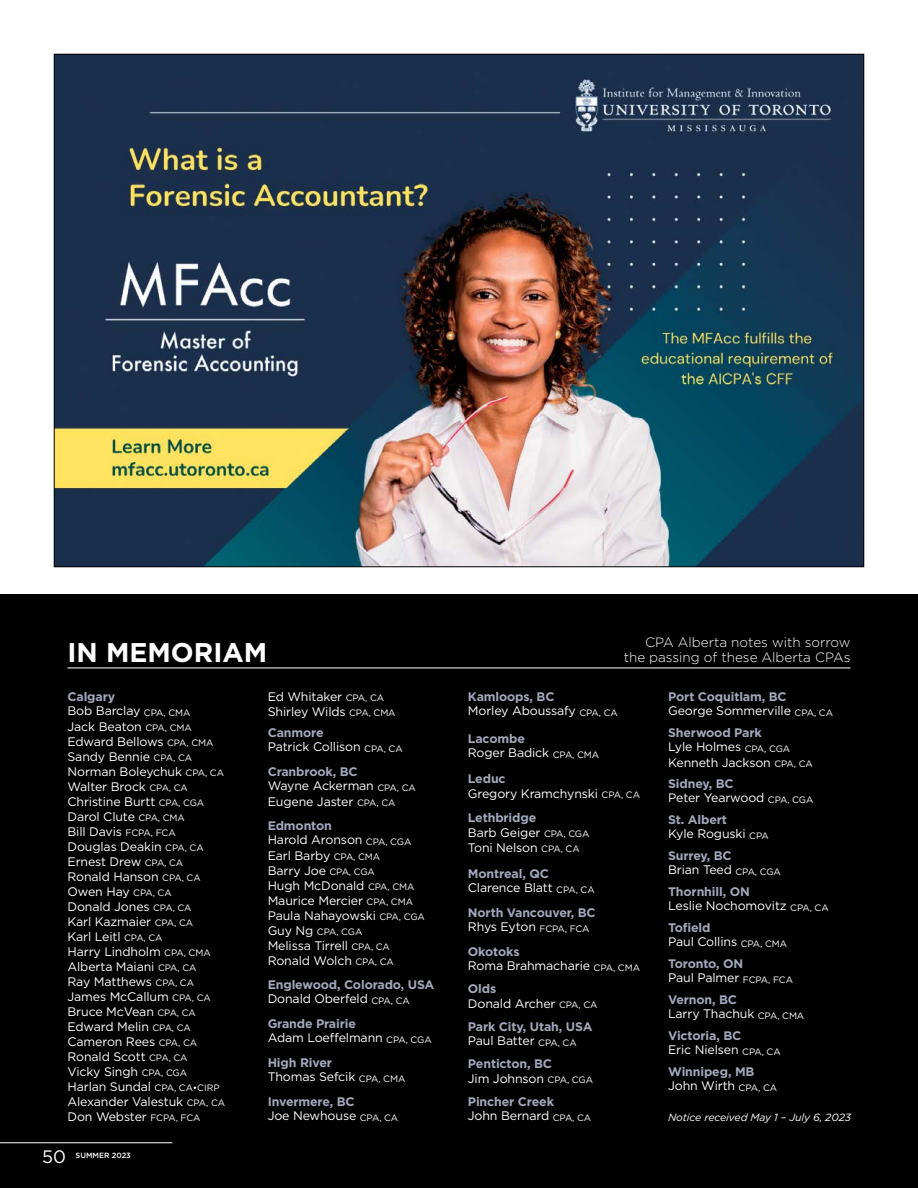
<style>
.page{position:relative;width:918px;height:1188px;background:#fff}
.page>*{position:absolute;margin:0;border:0;box-sizing:border-box;transform-origin:0 0}
.t1{font:700 27px "Gotham";color:#fff}
.t2{font:18px "Gotham";color:#fff}
.t3{font:300 13.5px/15px "Gotham";color:#fff;text-align:right}
.t4{font:12.3px/15px "Gotham";letter-spacing:-.01em;color:#fff}
.t5{font:700 12.3px/15px "Gotham";letter-spacing:-.01em;color:#a2a8bc}
.t6{font:italic 10.5px "Gotham";letter-spacing:-.01em;color:#fff}
.t7{font:9.3px "Gotham";letter-spacing:-.02em;color:#fff}
.t8{font:500 7.5px "Gotham";color:#fff}
.s1{font-weight:700;color:#a2a8bc}
.s2{font-size:9.3px}
.s3{font-size:12.3px}
.s4{font-weight:400;color:#fff}
.s5{font-weight:400;font-size:9.3px;color:#fff}
</style>
<div class="page">
<div style="left:0;top:594px;width:918px;height:594px;background:#000"></div>
<hr style="left:68px;top:668px;width:782px;height:1px;background:#fff">
<img style="left:56px;top:56px;width:806px;height:509px">
<hr style="left:0;top:1142px;width:172px;height:1px;background:#fff">
<h1 class="t1" style="left:68px;top:634px;width:201px">IN MEMORIAM</h1>
<p class="t3" style="left:624px;top:634px;width:228px">CPA Alberta notes with sorrow the passing of these Alberta CPAs</p>
<p class="t4" style="left:68px;top:688px;width:159px"><span class="s1">Calgary<br></span>Bob Barclay <span class="s2">CPA, CMA<br></span>Jack Beaton <span class="s2">CPA, CMA<br></span>Edward Bellows <span class="s2">CPA, CMA<br></span>Sandy Bennie <span class="s2">CPA, CA<br></span>Norman Boleychuk <span class="s2">CPA, CA<br></span>Walter Brock <span class="s2">CPA, CA<br></span>Christine Burtt <span class="s2">CPA, CGA<br></span>Darol Clute <span class="s2">CPA, CMA<br></span>Bill Davis <span class="s2">FCPA, FCA<br></span>Douglas Deakin <span class="s2">CPA, CA<br></span>Ernest Drew <span class="s2">CPA, CA<br></span>Ronald Hanson <span class="s2">CPA, CA<br></span>Owen Hay <span class="s2">CPA, CA<br></span>Donald Jones <span class="s2">CPA, CA<br></span>Karl Kazmaier <span class="s2">CPA, CA<br></span>Karl Leitl <span class="s2">CPA, CA<br></span>Harry Lindholm <span class="s2">CPA, CMA<br></span>Alberta Maiani <span class="s2">CPA, CA<br></span>Ray Matthews <span class="s2">CPA, CA<br></span>James McCallum <span class="s2">CPA, CA<br></span>Bruce McVean <span class="s2">CPA, CA<br></span>Edward Melin <span class="s2">CPA, CA<br></span>Cameron Rees <span class="s2">CPA, CA<br></span>Ronald Scott <span class="s2">CPA, CA<br></span>Vicky Singh <span class="s2">CPA, CGA<br></span>Harlan Sundal <span class="s2">CPA, CA•CIRP<br></span>Alexander Valestuk <span class="s2">CPA, CA<br></span>Don Webster <span class="s2">FCPA, FCA</span></p>
<p class="t4" style="left:268px;top:688px;width:129px">Ed Whitaker <span class="s2">CPA, CA<br></span>Shirley Wilds <span class="s2">CPA, CMA</span></p>
<p class="t4" style="left:268px;top:724px;width:136px"><span class="s1">Canmore<br></span>Patrick Collison <span class="s2">CPA, CA</span></p>
<p class="t4" style="left:268px;top:763px;width:150px"><span class="s1">Cranbrook, BC<br></span>Wayne Ackerman <span class="s2">CPA, CA<br></span>Eugene Jaster <span class="s2">CPA, CA</span></p>
<p class="t4" style="left:268px;top:817px;width:159px"><span class="s1">Edmonton<br></span>Harold Aronson <span class="s2">CPA, CGA<br></span>Earl Barby <span class="s2">CPA, CMA<br></span>Barry Joe <span class="s2">CPA, CGA<br></span>Hugh McDonald <span class="s2">CPA, CMA<br></span>Maurice Mercier <span class="s2">CPA, CMA<br></span>Paula Nahayowski <span class="s2">CPA, CGA</span></p>
<p class="t7" style="left:268px;top:925px;width:96px"><span class="s3">Guy Ng</span> CPA, CGA</p>
<p class="t4" style="left:268px;top:937px;width:128px">Melissa Tirrell <span class="s2">CPA, CA<br></span>Ronald Wolch <span class="s2">CPA, CA</span></p>
<p class="t5" style="left:268px;top:977px;width:168px">Englewood, Colorado, USA<br><span class="s4">Donald Oberfeld</span> <span class="s5">CPA, CA</span></p>
<p class="t4" style="left:268px;top:1015px;width:166px"><span class="s1">Grande Prairie<br></span>Adam Loeffelmann <span class="s2">CPA, CGA</span></p>
<p class="t4" style="left:268px;top:1054px;width:139px"><span class="s1">High River<br></span>Thomas Sefcik <span class="s2">CPA, CMA</span></p>
<p class="t5" style="left:268px;top:1094px;width:132px">Invermere, BC<br><span class="s4">Joe Newhouse</span> <span class="s5">CPA, CA</span></p>
<h2 class="t2" style="left:42px;top:1145px;width:25px">50</h2>
<p class="t8" style="left:76px;top:1150px;width:57px">SUMMER 2023</p>
<p class="t4" style="left:468px;top:688px;width:151px"><span class="s1">Kamloops, BC<br></span>Morley Aboussafy <span class="s2">CPA, CA</span></p>
<p class="t4" style="left:468px;top:730px;width:133px"><span class="s1">Lacombe<br></span>Roger Badick <span class="s2">CPA, CMA</span></p>
<p class="t4" style="left:468px;top:771px;width:174px"><span class="s1">Leduc<br></span>Gregory Kramchynski <span class="s2">CPA, CA</span></p>
<p class="t4" style="left:468px;top:810px;width:123px"><span class="s1">Lethbridge<br></span>Barb Geiger <span class="s2">CPA, CGA<br></span>Toni Nelson <span class="s2">CPA, CA</span></p>
<p class="t4" style="left:468px;top:865px;width:128px"><span class="s1">Montreal, QC<br></span>Clarence Blatt <span class="s2">CPA, CA</span></p>
<p class="t5" style="left:468px;top:905px;width:129px">North Vancouver, BC<br><span class="s4">Rhys Eyton</span> <span class="s5">FCPA, FCA</span></p>
<p class="t4" style="left:468px;top:943px;width:174px"><span class="s1">Okotoks<br></span>Roma Brahmacharie <span class="s2">CPA, CMA</span></p>
<p class="t4" style="left:468px;top:981px;width:131px"><span class="s1">Olds<br></span>Donald Archer <span class="s2">CPA, CA</span></p>
<p class="t5" style="left:468px;top:1019px;width:126px">Park City, Utah, USA<br><span class="s4">Paul Batter</span> <span class="s5">CPA, CA</span></p>
<p class="t5" style="left:468px;top:1056px;width:127px">Penticton, BC<br><span class="s4">Jim Johnson</span> <span class="s5">CPA, CGA</span></p>
<p class="t5" style="left:468px;top:1094px;width:125px">Pincher Creek<br><span class="s4">John Bernard</span> <span class="s5">CPA, CA</span></p>
<p class="t4" style="left:668px;top:688px;width:166px"><span class="s1">Port Coquitlam, BC<br></span>George Sommerville <span class="s2">CPA, CA</span></p>
<p class="t4" style="left:668px;top:724px;width:146px"><span class="s1">Sherwood Park<br></span>Lyle Holmes <span class="s2">CPA, CGA<br></span>Kenneth Jackson <span class="s2">CPA, CA</span></p>
<p class="t4" style="left:668px;top:775px;width:147px"><span class="s1">Sidney, BC<br></span>Peter Yearwood <span class="s2">CPA, CGA</span></p>
<p class="t4" style="left:668px;top:811px;width:102px"><span class="s1">St. Albert<br></span>Kyle Roguski <span class="s2">CPA</span></p>
<p class="t5" style="left:668px;top:848px;width:114px">Surrey, BC<br><span class="s4">Brian Teed</span> <span class="s5">CPA, CGA</span></p>
<p class="t4" style="left:668px;top:883px;width:162px"><span class="s1">Thornhill, ON<br></span>Leslie Nochomovitz <span class="s2">CPA, CA</span></p>
<p class="t4" style="left:668px;top:919px;width:121px"><span class="s1">Tofield<br></span>Paul Collins <span class="s2">CPA, CMA</span></p>
<p class="t5" style="left:668px;top:956px;width:126px">Toronto, ON<br><span class="s4">Paul Palmer</span> <span class="s5">FCPA, FCA</span></p>
<p class="t4" style="left:668px;top:991px;width:138px"><span class="s1">Vernon, BC<br></span>Larry Thachuk <span class="s2">CPA, CMA</span></p>
<p class="t5" style="left:668px;top:1028px;width:114px">Victoria, BC<br><span class="s4">Eric Nielsen</span> <span class="s5">CPA, CA</span></p>
<p class="t5" style="left:668px;top:1064px;width:111px">Winnipeg, MB<br><span class="s4">John Wirth</span> <span class="s5">CPA, CA</span></p>
<p class="t6" style="left:668px;top:1110px;width:185px">Notice received May 1 – July 6, 2023</p>
</div>
